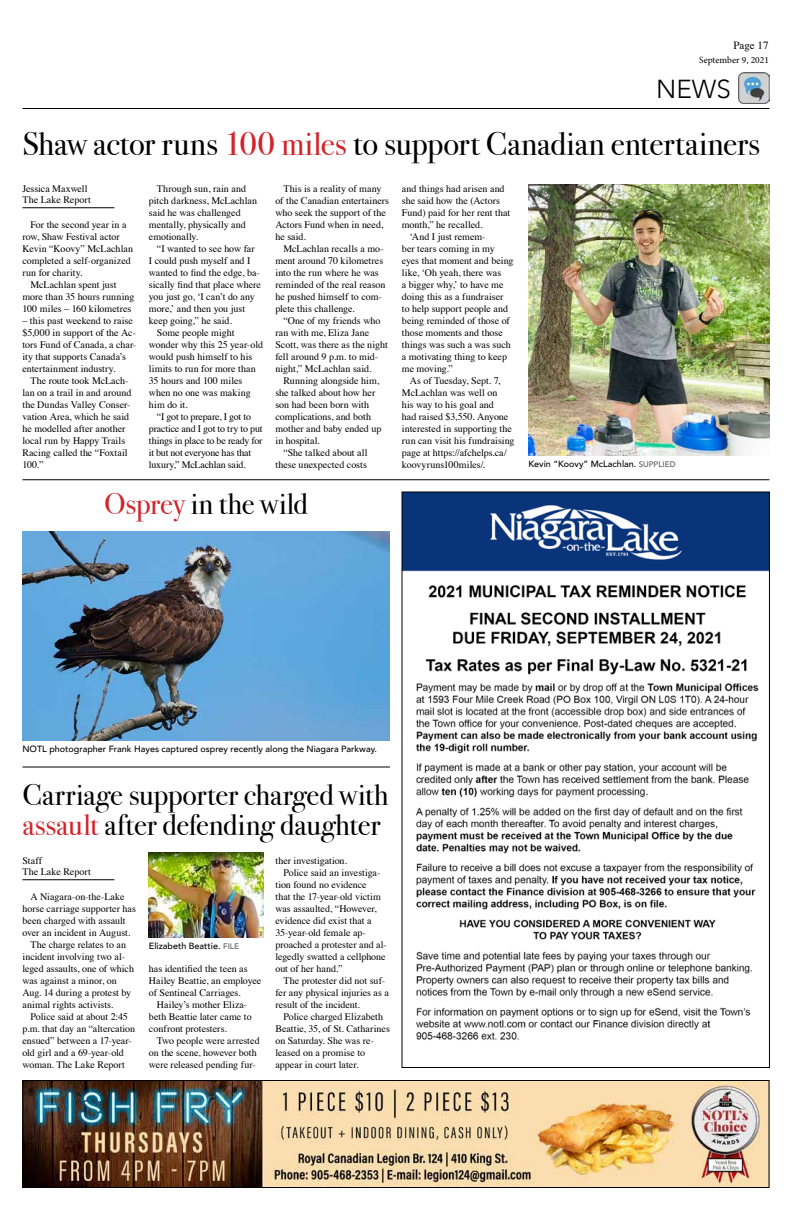
<style>
.page{position:relative;width:792px;height:1224px;background:#fff}
.page>*{position:absolute;margin:0;border:0;box-sizing:border-box;transform-origin:0 0}
.t1{font:33px "Bodoni Svty Two ITCTT";color:#000}
.t2{font:30px/30px "Bodoni Svty Two ITCTT";color:#000}
.t3{font:300 26px "Avenir";color:#000}
.t4{font:11px "Times";color:#000}
.t5{font:10px/12px "Times";color:#000}
.t6{font:10px "Times";letter-spacing:-.02em;color:#000}
.t7{font:10px "Times";letter-spacing:-.025em;color:#000}
.t8{font:9.5px "Minion Pro";color:#000}
.t9{font:500 9px "Avenir";color:#000}
.s1{color:#d2232a}
.s2{font-size:8px;color:#58595b}
</style>
<div class="page">
<img style="left:738px;top:72px;width:31px;height:31px">
<hr style="left:22px;top:108px;width:748px;height:1px;background:#000">
<img style="left:24px;top:1082px;width:744px;height:104px">
<div style="left:22px;top:1080px;width:748px;height:108px;border:1px solid #000"></div>
<hr style="left:22px;top:480px;width:747px;height:1px;background:#000">
<img style="left:404px;top:494px;width:364px;height:546px">
<hr style="left:22px;top:208px;width:92px;height:1px;background:#000">
<img style="left:528px;top:184px;width:241px;height:272px">
<hr style="left:22px;top:880px;width:92px;height:1px;background:#000">
<img style="left:149px;top:852px;width:114px;height:85px">
<hr style="left:22px;top:767px;width:368px;height:1px;background:#000">
<img style="left:22px;top:531px;width:368px;height:210px">
<p class="t4" style="left:733px;top:35px;width:37px">Page 17</p>
<p class="t8" style="left:699px;top:54px;width:71px">September 9, 2021</p>
<h3 class="t3" style="left:656px;top:74px;width:76px">NEWS</h3>
<h1 class="t1" style="left:22px;top:117px;width:739px">Shaw actor runs <span class="s1">100 miles</span> to support Canadian entertainers</h1>
<p class="t5" style="left:22px;top:182px;width:70px;line-height:11px">Jessica Maxwell<br>The Lake Report</p>
<p class="t5" style="left:30px;top:218px;width:98px">For the second year in a</p>
<p class="t5" style="left:22px;top:230px;width:99px">row, Shaw Festival actor</p>
<p class="t5" style="left:22px;top:242px;width:112px">Kevin “Koovy” McLachlan</p>
<p class="t5" style="left:22px;top:254px;width:110px">completed a self-organized</p>
<p class="t5" style="left:22px;top:266px;width:61px">run for charity.</p>
<p class="t5" style="left:30px;top:278px;width:87px">McLachlan spent just</p>
<p class="t5" style="left:22px;top:290px;width:114px">more than 35 hours running</p>
<p class="t5" style="left:22px;top:302px;width:110px">100 miles – 160 kilometres</p>
<p class="t5" style="left:22px;top:314px;width:115px">– this past weekend to raise $5,000 in support of the Ac&shy;tors Fund of Canada, a char&shy;ity that supports Canada’s entertainment industry.</p>
<p class="t5" style="left:22px;top:374px;width:110px;text-indent:8px">The route took McLach&shy;lan on a trail in and around the Dundas Valley Conser&shy;vation Area, which he said he modelled after another local run by Happy Trails<br>Racing called the “Foxtail<br>100.”</p>
<p class="t5" style="left:149px;top:182px;width:110px;text-indent:8px">Through sun, rain and pitch darkness, McLachlan said he was challenged mentally, physically and emotionally.</p>
<p class="t5" style="left:157px;top:242px;width:99px">“I wanted to see how far</p>
<p class="t5" style="left:149px;top:254px;width:103px">I could push myself and I</p>
<p class="t5" style="left:149px;top:266px;width:112px">wanted to find the edge, ba-</p>
<p class="t5" style="left:149px;top:278px;width:114px">sically find that place where</p>
<p class="t5" style="left:149px;top:290px;width:107px">you just go, ‘I can’t do any</p>
<p class="t5" style="left:149px;top:302px;width:98px">more,’ and then you just</p>
<p class="t5" style="left:149px;top:314px;width:84px">keep going,” he said.</p>
<p class="t5" style="left:157px;top:326px;width:79px">Some people might</p>
<p class="t5" style="left:149px;top:338px;width:116px">wonder why this 25 year-old</p>
<p class="t5" style="left:149px;top:350px;width:105px">would push himself to his</p>
<p class="t5" style="left:149px;top:362px;width:108px">limits to run for more than</p>
<p class="t5" style="left:149px;top:374px;width:95px">35 hours and 100 miles</p>
<p class="t5" style="left:149px;top:386px;width:103px">when no one was making</p>
<p class="t5" style="left:149px;top:398px;width:40px">him do it.</p>
<p class="t6" style="left:157px;top:407px;width:96px">“I got to prepare, I got to</p>
<p class="t5" style="left:149px;top:422px;width:115px">practice and I got to try to put</p>
<p class="t5" style="left:149px;top:434px;width:115px">things in place to be ready for</p>
<p class="t7" style="left:149px;top:443px;width:104px">it but not everyone has that</p>
<p class="t6" style="left:149px;top:455px;width:98px">luxury,” McLachlan said.</p>
<p class="t5" style="left:275px;top:182px;width:115px;text-indent:8px">This is a reality of many of the Canadian entertainers who seek the support of the<br>Actors Fund when in need, he said.</p>
<p class="t5" style="left:275px;top:242px;width:112px;text-indent:8px">McLachlan recalls a mo&shy;ment around 70 kilometres into the run where he was reminded of the real reason he pushed himself to com&shy;plete this challenge.</p>
<p class="t5" style="left:275px;top:314px;width:114px;text-indent:8px">“One of my friends who ran with me, Eliza Jane<br>Scott, was there as the night fell around 9 p.m. to mid&shy;night,” McLachlan said.</p>
<p class="t5" style="left:275px;top:374px;width:107px;text-indent:8px">Running alongside him, she talked about how her son had been born with complications, and both mother and baby ended up in hospital.</p>
<p class="t5" style="left:275px;top:446px;width:94px;text-align:right">“She talked about all these unexpected costs</p>
<h2 class="t2" style="left:104px;top:485px;width:205px"><span class="s1">Osprey</span> in the wild</h2>
<p class="t5" style="left:402px;top:182px;width:104px">and things had arisen and</p>
<p class="t5" style="left:402px;top:194px;width:100px">she said how the (Actors</p>
<p class="t5" style="left:402px;top:206px;width:110px">Fund) paid for her rent that</p>
<p class="t5" style="left:402px;top:218px;width:82px">month,” he recalled.</p>
<p class="t5" style="left:410px;top:230px;width:77px">‘And I just remem-</p>
<p class="t5" style="left:402px;top:242px;width:94px">ber tears coming in my</p>
<p class="t5" style="left:402px;top:254px;width:113px">eyes that moment and being</p>
<p class="t5" style="left:402px;top:266px;width:101px">like, ‘Oh yeah, there was</p>
<p class="t5" style="left:402px;top:278px;width:103px">a bigger why,’ to have me</p>
<p class="t5" style="left:402px;top:290px;width:103px">doing this as a fundraiser</p>
<p class="t5" style="left:402px;top:302px;width:108px">to help support people and</p>
<p class="t5" style="left:402px;top:314px;width:110px">being reminded of those of</p>
<p class="t5" style="left:402px;top:326px;width:103px">those moments and those</p>
<p class="t5" style="left:402px;top:338px;width:110px">things was such a was such</p>
<p class="t5" style="left:402px;top:350px;width:107px">a motivating thing to keep</p>
<p class="t5" style="left:402px;top:362px;width:53px">me moving.”</p>
<p class="t5" style="left:410px;top:374px;width:92px">As of Tuesday, Sept. 7,</p>
<p class="t5" style="left:402px;top:386px;width:97px">McLachlan was well on</p>
<p class="t5" style="left:402px;top:398px;width:93px">his way to his goal and</p>
<p class="t5" style="left:402px;top:410px;width:108px">had raised $3,550. Anyone</p>
<p class="t5" style="left:402px;top:422px;width:112px">interested in supporting the</p>
<p class="t5" style="left:402px;top:434px;width:114px">run can visit his fundraising</p>
<p class="t5" style="left:402px;top:446px;width:106px">page at https://afchelps.ca/</p>
<p class="t5" style="left:402px;top:458px;width:85px">koovyruns100miles/.</p>
<p class="t9" style="left:528px;top:456px;width:149px">Kevin “Koovy” McLachlan. <span class="s2">SUPPLIED</span></p>
<p class="t9" style="left:22px;top:741px;width:356px">NOTL photographer Frank Hayes captured osprey recently along the Niagara Parkway.</p>
<h2 class="t2" style="left:22px;top:776px;width:367px">Carriage supporter charged with <span class="s1">assault</span> after defending daughter</h2>
<p class="t5" style="left:22px;top:854px;width:70px;line-height:11px">Staff<br>The Lake Report</p>
<p class="t5" style="left:30px;top:890px;width:96px">A Niagara-on-the-Lake</p>
<p class="t5" style="left:22px;top:902px;width:115px">horse carriage supporter has</p>
<p class="t5" style="left:22px;top:914px;width:105px">been charged with assault</p>
<p class="t5" style="left:22px;top:926px;width:109px">over an incident in August.</p>
<p class="t5" style="left:30px;top:938px;width:97px">The charge relates to an</p>
<p class="t5" style="left:22px;top:950px;width:104px">incident involving two al-</p>
<p class="t5" style="left:22px;top:962px;width:113px">leged assaults, one of which</p>
<p class="t5" style="left:22px;top:974px;width:96px">was against a minor, on</p>
<p class="t5" style="left:22px;top:986px;width:110px">Aug. 14 during a protest by</p>
<p class="t5" style="left:22px;top:998px;width:92px">animal rights activists.</p>
<p class="t5" style="left:30px;top:1010px;width:99px">Police said at about 2:45</p>
<p class="t5" style="left:22px;top:1022px;width:114px">p.m. that day an “altercation</p>
<p class="t5" style="left:22px;top:1034px;width:111px">ensued” between a 17-year-</p>
<p class="t5" style="left:22px;top:1046px;width:103px">old girl and a 69-year-old</p>
<p class="t5" style="left:22px;top:1058px;width:104px">woman. The Lake Report</p>
<p class="t9" style="left:149px;top:938px;width:92px">Elizabeth Beattie. <span class="s2">FILE</span></p>
<p class="t5" style="left:149px;top:962px;width:114px">has identified the teen as<br>Hailey Beattie, an employee of Sentineal Carriages.</p>
<p class="t5" style="left:149px;top:998px;width:104px;text-indent:8px">Hailey’s mother Eliza&shy;beth Beattie later came to confront protesters.</p>
<p class="t5" style="left:149px;top:1034px;width:112px;text-indent:8px">Two people were arrested on the scene, however both were released pending fur-</p>
<p class="t5" style="left:275px;top:854px;width:73px">ther investigation.</p>
<p class="t5" style="left:283px;top:866px;width:98px">Police said an investiga-</p>
<p class="t5" style="left:275px;top:878px;width:93px">tion found no evidence</p>
<p class="t5" style="left:275px;top:890px;width:107px">that the 17-year-old victim</p>
<p class="t5" style="left:275px;top:902px;width:103px">was assaulted, “However,</p>
<p class="t5" style="left:275px;top:914px;width:98px">evidence did exist that a</p>
<p class="t5" style="left:275px;top:926px;width:92px">35-year-old female ap-</p>
<p class="t5" style="left:275px;top:938px;width:113px">proached a protester and al-</p>
<p class="t5" style="left:275px;top:950px;width:112px">legedly swatted a cellphone</p>
<p class="t5" style="left:275px;top:962px;width:69px">out of her hand.”</p>
<p class="t5" style="left:283px;top:974px;width:103px">The protester did not suf-</p>
<p class="t5" style="left:275px;top:986px;width:115px">fer any physical injuries as a</p>
<p class="t5" style="left:275px;top:998px;width:86px">result of the incident.</p>
<p class="t5" style="left:283px;top:1010px;width:101px">Police charged Elizabeth</p>
<p class="t5" style="left:275px;top:1022px;width:116px">Beattie, 35, of St. Catharines</p>
<p class="t5" style="left:275px;top:1034px;width:100px">on Saturday. She was re-</p>
<p class="t5" style="left:275px;top:1046px;width:91px">leased on a promise to</p>
<p class="t5" style="left:275px;top:1058px;width:85px">appear in court later.</p>
</div>
